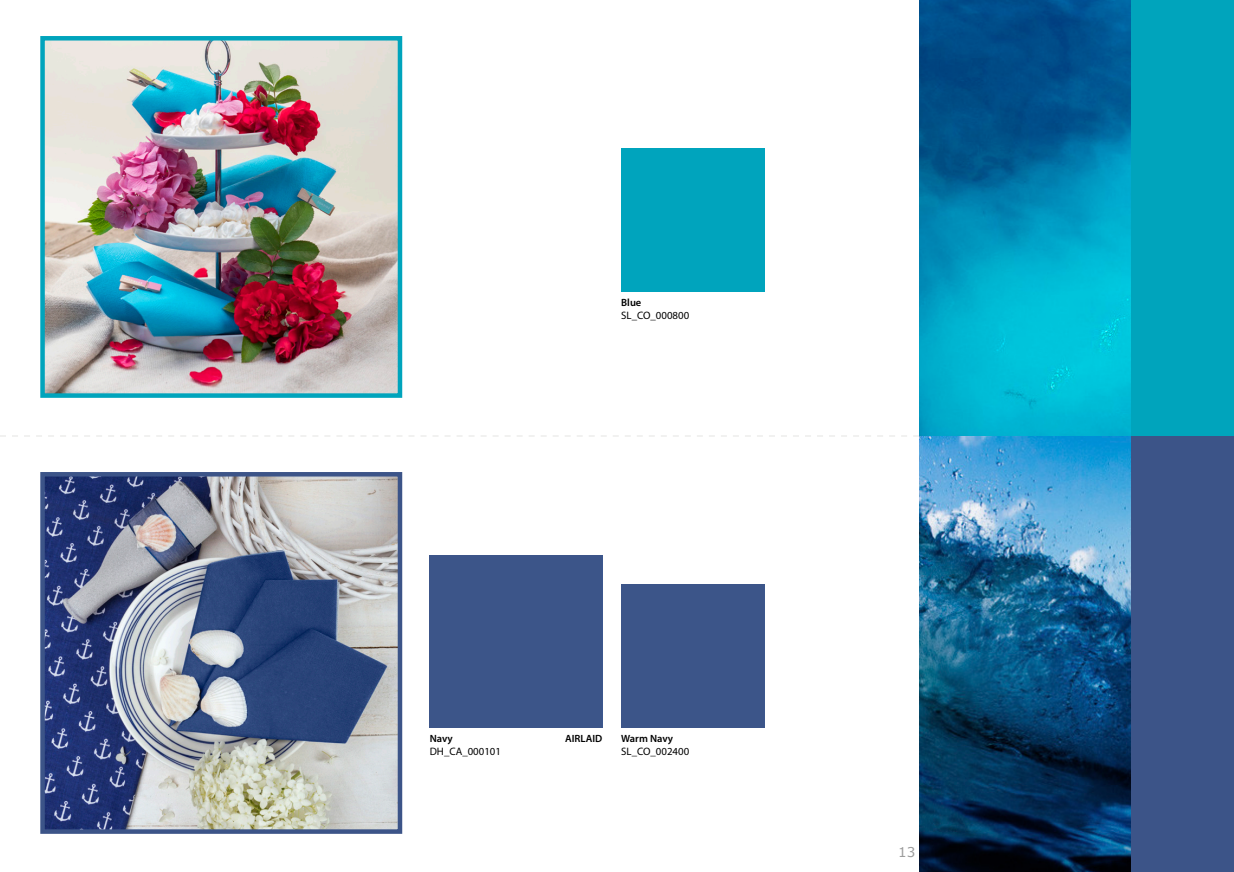
<style>
.page{position:relative;width:1234px;height:872px;background:#fff}
.page>*{position:absolute;margin:0;border:0;box-sizing:border-box;transform-origin:0 0}
.t1{font:13.5px "Verdana";color:#9c9c9c}
.t2{font:10.8px "Myriad Pro";color:#000}
.t3{font:600 10.5px "Myriad Pro";color:#000}
</style>
<div class="page">
<svg style="left:0;top:435px;width:918px;height:2px"></svg>
<img style="left:45px;top:41px;width:352px;height:352px">
<div style="left:40px;top:36px;width:362px;height:362px;border:4px solid #00a4bc"></div>
<div style="left:621px;top:149px;width:142px;height:143px;background:#00a4bd"></div>
<img style="left:918px;top:0;width:213px;height:436px">
<div style="left:1131px;top:0;width:102px;height:436px;background:#00a4bc"></div>
<img style="left:45px;top:477px;width:352px;height:352px">
<div style="left:40px;top:472px;width:362px;height:362px;border:4px solid #3c5488"></div>
<div style="left:429px;top:555px;width:173px;height:172px;background:#3c5589"></div>
<div style="left:621px;top:585px;width:142px;height:142px;background:#3c5589"></div>
<img style="left:918px;top:436px;width:213px;height:436px">
<div style="left:1131px;top:436px;width:102px;height:436px;background:#3c5488"></div>
<p class="t3" style="left:621px;top:295px;width:22px">Blue</p>
<p class="t2" style="left:621px;top:308px;width:69px">SL_CO_000800</p>
<p class="t3" style="left:429px;top:731px;width:25px">Navy</p>
<p class="t3" style="left:565px;top:731px;width:39px">AIRLAID</p>
<p class="t2" style="left:429px;top:744px;width:73px">DH_CA_000101</p>
<p class="t3" style="left:621px;top:731px;width:53px">Warm Navy</p>
<p class="t2" style="left:621px;top:744px;width:69px">SL_CO_002400</p>
<p class="t1" style="left:898px;top:843px;width:19px">13</p>
</div>
